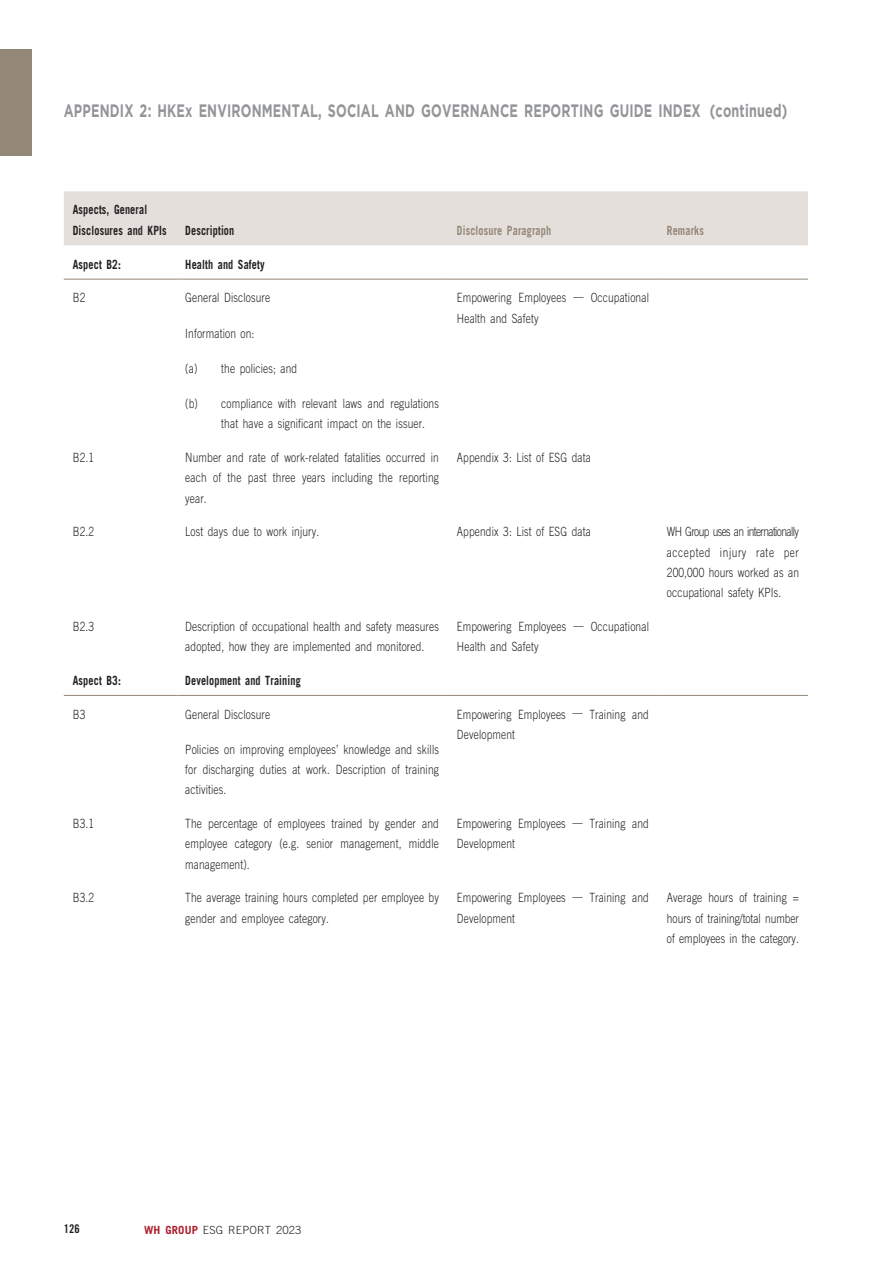
<style>
.page{position:relative;width:893px;height:1263px;background:#fff}
.page>*{position:absolute;margin:0;border:0;box-sizing:border-box;transform-origin:0 0}
.t1{font:700 18px "Gotham";letter-spacing:.015em;color:#939598;scale:.7 1}
._01_Body_Text{font:300 12.75px/20.2px "Trade Gothic LT Std";letter-spacing:.015em;color:#231f20;scale:.8 1}
._15_Table_Stub{font:700 12.75px/20.2px "Trade Gothic LT Std";letter-spacing:.015em;color:#231f20;scale:.8 1}
._01_Body_Text-2{font:700 12.75px "Trade Gothic LT Std";letter-spacing:.015em;color:#231f20;scale:.8 1}
._01_Body_Text-3{font:700 12.75px "Trade Gothic LT Std";letter-spacing:.015em;color:#938777;scale:.8 1}
._15_Table_Stub-2{font:300 12.75px "Trade Gothic LT Std";letter-spacing:.015em;color:#231f20;scale:.8 1}
.t2{font:12px "Trade Gothic LT Std Bd Cn 20";color:#231f20}
.t3{font:300 11.25px "Trade Gothic LT Std";letter-spacing:.015em;color:#231f20}
.s1{font-weight:700;color:#ab1e2c}
</style>
<div class="page">
<div style="left:0;top:49px;width:32px;height:106px;background:#938777"></div>
<div style="left:64px;top:191px;width:744px;height:54px;background:#e4dfda"></div>
<hr style="left:64px;top:279px;width:112px;height:1px;background:#938777">
<hr style="left:176px;top:279px;width:272px;height:1px;background:#938777">
<hr style="left:448px;top:279px;width:210px;height:1px;background:#938777">
<hr style="left:658px;top:279px;width:150px;height:1px;background:#938777">
<hr style="left:64px;top:695px;width:112px;height:1px;background:#938777">
<hr style="left:176px;top:695px;width:272px;height:1px;background:#938777">
<hr style="left:448px;top:695px;width:210px;height:1px;background:#938777">
<hr style="left:658px;top:695px;width:150px;height:1px;background:#938777">
<h1 class="t1" style="left:64px;top:98px;width:1035px">APPENDIX 2: HKEx ENVIRONMENTAL, SOCIAL AND GOVERNANCE REPORTING GUIDE INDEX (continued)</h1>
<p class="_15_Table_Stub" style="left:73px;top:200px;width:119px">Aspects, General<br>Disclosures and KPIs</p>
<p class="_01_Body_Text-2" style="left:185px;top:222px;width:63px">Description</p>
<p class="_01_Body_Text-3" style="left:457px;top:222px;width:119px">Disclosure Paragraph</p>
<p class="_01_Body_Text-3" style="left:667px;top:222px;width:48px">Remarks</p>
<p class="_15_Table_Stub" style="left:73px;top:254px;width:62px">Aspect B2:</p>
<p class="_01_Body_Text-2" style="left:185px;top:256px;width:101px">Health and Safety</p>
<p class="_15_Table_Stub-2" style="left:73px;top:290px;width:17px">B2</p>
<p class="_01_Body_Text" style="left:185px;top:287px;width:108px">General Disclosure</p>
<p class="_01_Body_Text" style="left:185px;top:323px;width:88px">Information on:</p>
<p class="_01_Body_Text" style="left:185px;top:358px;width:141px">(a) the policies; and</p>
<p class="_01_Body_Text" style="left:221px;top:393px;width:274px;text-indent:-36px">(b) compliance with relevant laws and regulations that have a significant impact on the issuer.</p>
<p class="_01_Body_Text" style="left:457px;top:287px;width:242px">Empowering Employees — Occupational<br>Health and Safety</p>
<p class="_15_Table_Stub-2" style="left:73px;top:450px;width:28px">B2.1</p>
<p class="_01_Body_Text" style="left:185px;top:447px;width:319px;text-align:justify">Number and rate of work-related fatalities occurred in each of the past three years including the reporting year.</p>
<p class="_01_Body_Text" style="left:457px;top:447px;width:169px">Appendix 3: List of ESG data</p>
<p class="_15_Table_Stub-2" style="left:73px;top:524px;width:28px">B2.2</p>
<p class="_01_Body_Text" style="left:185px;top:521px;width:169px">Lost days due to work injury.</p>
<p class="_01_Body_Text" style="left:457px;top:521px;width:169px">Appendix 3: List of ESG data</p>
<p class="_01_Body_Text" style="left:667px;top:521px;width:167px;text-align:justify">WH Group uses an internationally accepted injury rate per 200,000 hours worked as an occupational safety KPIs.</p>
<p class="_15_Table_Stub-2" style="left:73px;top:619px;width:28px">B2.3</p>
<p class="_01_Body_Text" style="left:185px;top:616px;width:318px">Description of occupational health and safety measures adopted, how they are implemented and monitored.</p>
<p class="_01_Body_Text" style="left:457px;top:616px;width:242px">Empowering Employees — Occupational<br>Health and Safety</p>
<p class="_15_Table_Stub" style="left:73px;top:670px;width:62px">Aspect B3:</p>
<p class="_01_Body_Text-2" style="left:185px;top:672px;width:146px">Development and Training</p>
<p class="_15_Table_Stub-2" style="left:73px;top:706px;width:17px">B3</p>
<p class="_01_Body_Text" style="left:185px;top:704px;width:108px">General Disclosure</p>
<p class="_01_Body_Text" style="left:185px;top:739px;width:319px;text-align:justify">Policies on improving employees’ knowledge and skills for discharging duties at work. Description of training activities.</p>
<p class="_01_Body_Text" style="left:457px;top:704px;width:242px">Empowering Employees — Training and<br>Development</p>
<p class="_15_Table_Stub-2" style="left:73px;top:816px;width:28px">B3.1</p>
<p class="_01_Body_Text" style="left:185px;top:813px;width:319px;text-align:justify">The percentage of employees trained by gender and employee category (e.g. senior management, middle management).</p>
<p class="_01_Body_Text" style="left:457px;top:813px;width:242px">Empowering Employees — Training and<br>Development</p>
<p class="_15_Table_Stub-2" style="left:73px;top:890px;width:28px">B3.2</p>
<p class="_01_Body_Text" style="left:185px;top:887px;width:319px">The average training hours completed per employee by gender and employee category.</p>
<p class="_01_Body_Text" style="left:457px;top:887px;width:242px">Empowering Employees — Training and<br>Development</p>
<p class="_01_Body_Text" style="left:667px;top:887px;width:167px;text-align:justify">Average hours of training = hours of training/total number of employees in the category.</p>
<p class="t2" style="left:64px;top:1221px;width:17px">126</p>
<p class="t3" style="left:144px;top:1223px;width:159px"><span class="s1">WH GROUP</span> ESG REPORT 2023</p>
</div>
